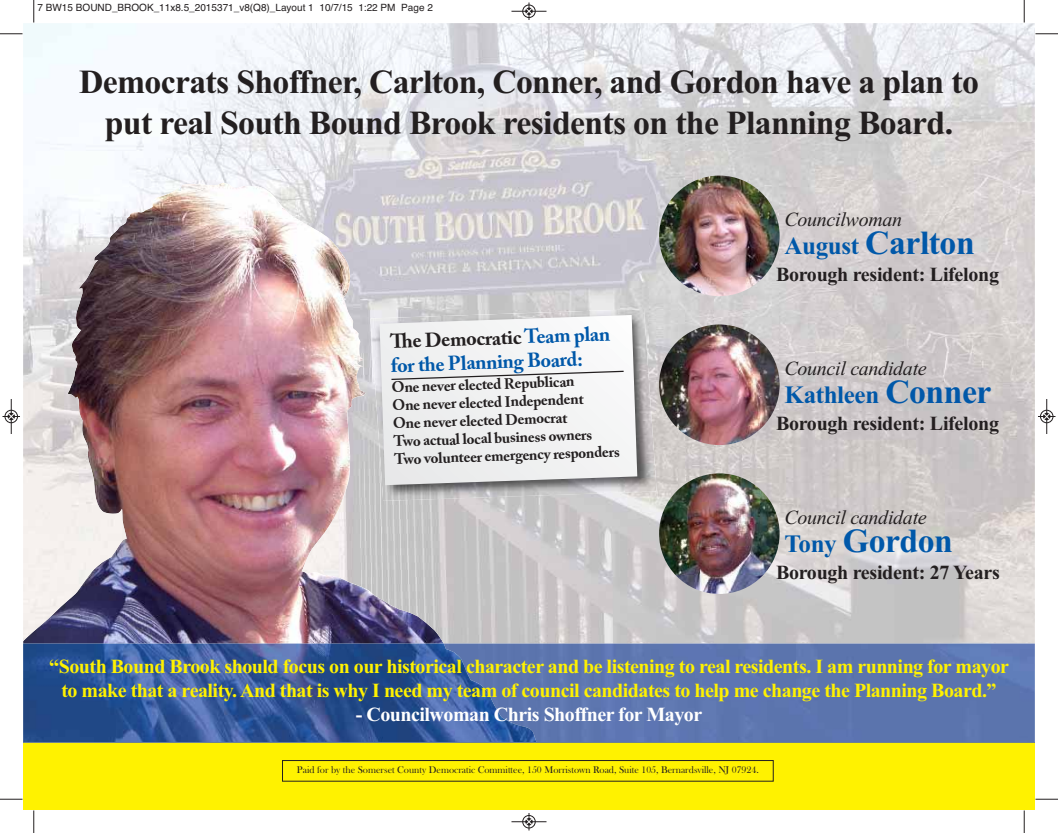
<style>
.page{position:relative;width:1058px;height:833px;background:#fff}
.page>*{position:absolute;margin:0;border:0;box-sizing:border-box;transform-origin:0 0}
.t1{font:700 33.75px/40.5px "Times New Roman";letter-spacing:-.02em;color:#231f20;text-align:center}
.t2{font:700 33.75px "Times New Roman";letter-spacing:-.015em;color:#0058a9}
.t3{font:700 25px "Times New Roman";letter-spacing:-.015em;color:#0058a9}
.t4{font:700 20px/24px "Times New Roman";letter-spacing:-.025em;color:#fff200;text-align:center}
.t5{font:700 20px "Times New Roman";letter-spacing:-.015em;color:#231f20}
.t6{font:italic 20px "Times New Roman";letter-spacing:-.015em;color:#231f20}
.t7{font:700 20px/24px "Adobe Caslon Pro";color:#0058a9}
.t8{font:700 20px "Times New Roman";letter-spacing:-.025em;color:#fff}
.t9{font:700 15px/18px "Adobe Caslon Pro";color:#231f20}
.t10{font:10px "Bask Old Face";color:#231f20}
.t11{font:10px "Helvetica";color:#231f20}
.s1{color:#231f20}
.s2{font-size:25px}
.s3{font-size:33.75px}
</style>
<div class="page">
<img style="left:23px;top:23px;width:1011px;height:620px">
<img style="left:23px;top:183px;width:420px;height:460px">
<div style="left:23px;top:742px;width:1011px;height:67px;background:#fff200"></div>
<img style="left:536px;top:643px;width:498px;height:99px">
<img style="left:23px;top:643px;width:513px;height:99px">
<div style="left:282px;top:760px;width:491px;height:21px;border:1px solid #231f20"></div>
<img style="left:659px;top:175px;width:120px;height:121px;border-radius:50%">
<img style="left:659px;top:473px;width:120px;height:121px;border-radius:50%">
<img style="left:659px;top:324px;width:120px;height:121px;border-radius:50%">
<img style="left:370px;top:309px;width:286px;height:192px">
<svg style="left:379px;top:315px;width:258px;height:170px"></svg>
<svg style="left:390px;top:370px;width:235px;height:10px"></svg>
<svg style="left:33px;top:0;width:2px;height:22px"></svg>
<svg style="left:0;top:33px;width:22px;height:2px"></svg>
<svg style="left:1023px;top:0;width:2px;height:22px"></svg>
<svg style="left:1035px;top:33px;width:23px;height:2px"></svg>
<svg style="left:33px;top:810px;width:2px;height:22px"></svg>
<svg style="left:0;top:798px;width:22px;height:2px"></svg>
<svg style="left:1023px;top:810px;width:2px;height:22px"></svg>
<svg style="left:1035px;top:798px;width:23px;height:2px"></svg>
<hr style="left:511px;top:11px;width:35px;height:1px;background:#231f20">
<div style="left:522px;top:5px;width:13px;height:13px;border:1px solid #231f20;border-radius:50%"></div>
<svg style="left:526px;top:2px;width:6px;height:18px"></svg>
<hr style="left:511px;top:821px;width:35px;height:1px;background:#231f20">
<div style="left:522px;top:815px;width:13px;height:13px;border:1px solid #231f20;border-radius:50%"></div>
<svg style="left:526px;top:813px;width:6px;height:17px"></svg>
<hr style="left:11px;top:399px;width:1px;height:35px;background:#231f20">
<div style="left:5px;top:410px;width:13px;height:13px;border:1px solid #231f20;border-radius:50%"></div>
<svg style="left:2px;top:413px;width:18px;height:6px"></svg>
<hr style="left:1046px;top:399px;width:1px;height:35px;background:#231f20">
<div style="left:1040px;top:410px;width:13px;height:13px;border:1px solid #231f20;border-radius:50%"></div>
<svg style="left:1038px;top:413px;width:17px;height:6px"></svg>
<p class="t11" style="left:38px;top:2px;width:397px">7 BW15 BOUND_BROOK_11x8.5_2015371_v8(Q8)_Layout 1 10/7/15 1:22 PM Page 2</p>
<h1 class="t1" style="left:79px;top:66px;width:901px">Democrats Shoffner, Carlton, Conner, and Gordon have a plan to put real South Bound Brook residents on the Planning Board.</h1>
<p class="t7" style="left:390px;top:331px;width:222px;rotate:-2deg"><span class="s1">Th e Democratic</span> Team plan for the Planning Board:</p>
<p class="t9" style="left:391px;top:380px;width:227px;rotate:-2deg">One never elected Republican<br>One never elected Independent<br>One never elected Democrat<br>Two actual local business owners<br>Two volunteer emergency responders</p>
<p class="t6" style="left:784px;top:207px;width:119px">Councilwoman</p>
<h1 class="t2" style="left:784px;top:231px;width:192px"><span class="s2">August</span> Carlton</h1>
<p class="t5" style="left:776px;top:268px;width:224px">Borough resident: Lifelong</p>
<p class="t6" style="left:784px;top:356px;width:144px">Council candidate</p>
<p class="t3" style="left:784px;top:386px;width:208px">Kathleen <span class="s3">Conner</span></p>
<p class="t5" style="left:776px;top:417px;width:224px">Borough resident: Lifelong</p>
<p class="t6" style="left:784px;top:505px;width:144px">Council candidate</p>
<h1 class="t2" style="left:784px;top:529px;width:170px"><span class="s2">Tony</span> Gordon</h1>
<p class="t5" style="left:776px;top:565px;width:225px">Borough resident: 27 Years</p>
<p class="t4" style="left:49px;top:656px;width:961px">“South Bound Brook should focus on our historical character and be listening to real residents. I am running for mayor to make that a reality. And that is why I need my team of council candidates to help me change the Planning Board.”</p>
<p class="t8" style="left:356px;top:707px;width:348px">- Councilwoman Chris Shoffner for Mayor</p>
<p class="t10" style="left:297px;top:764px;width:463px">Paid for by the Somerset County Democratic Committee, 150 Morristown Road, Suite 105, Bernardsville, NJ 07924.</p>
</div>
